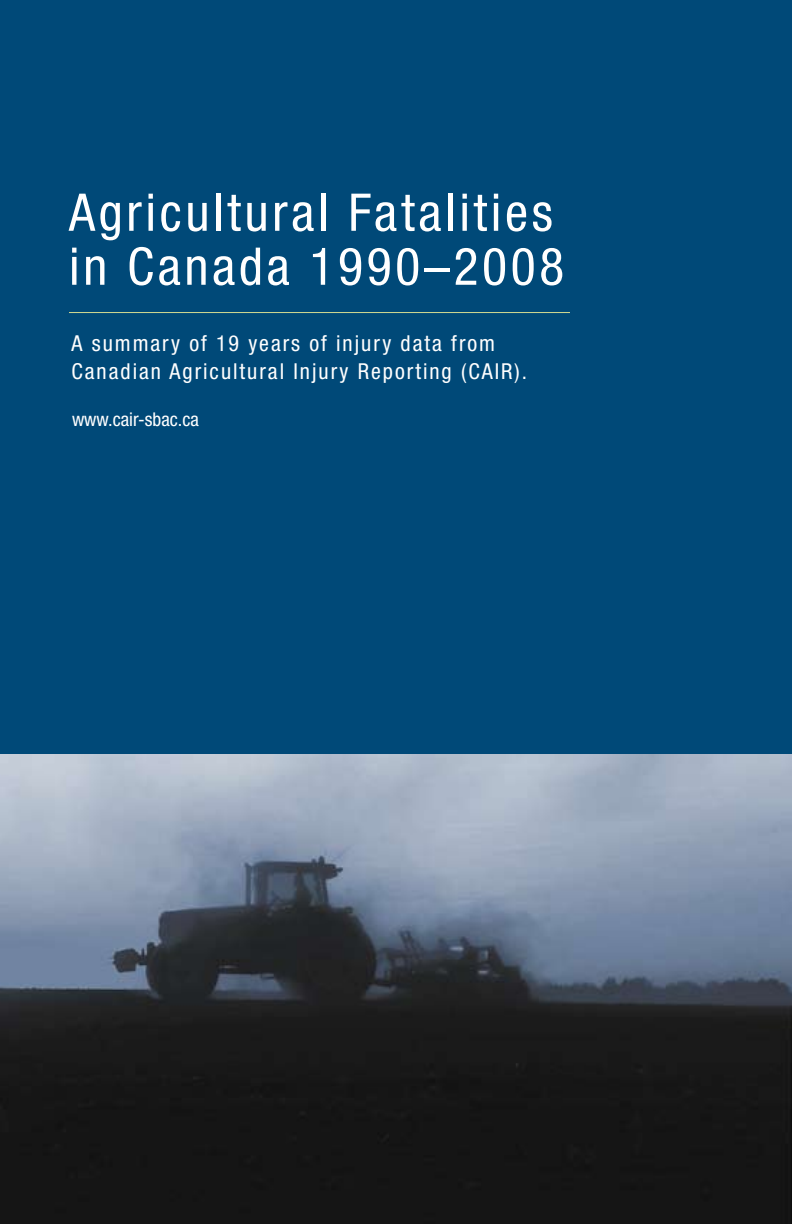
<style>
.page{position:relative;width:792px;height:1224px;background:#004978}
.page>*{position:absolute;margin:0;border:0;box-sizing:border-box;transform-origin:0 0}
.t1{font:condensed 52px/54px "Helvetica Neue";letter-spacing:.07em;color:#fff}
.t2{font:condensed 22px/28px "Helvetica Neue";letter-spacing:.09em;color:#fff}
.t3{font:condensed 19px "Helvetica Neue";color:#fff}
</style>
<div class="page">
<img style="left:0;top:755px;width:792px;height:469px">
<hr style="left:69px;top:312px;width:501px;height:1px;background:#d4db90">
<h1 class="t1" style="left:69px;top:185px;width:497px">Agricultural Fatalities in Canada 1990–2008</h1>
<p class="t2" style="left:72px;top:329px;width:457px">A summary of 19 years of injury data from<br>Canadian Agricultural Injury Reporting (CAIR).</p>
<p class="t3" style="left:72px;top:408px;width:128px">www.cair-sbac.ca</p>
</div>
